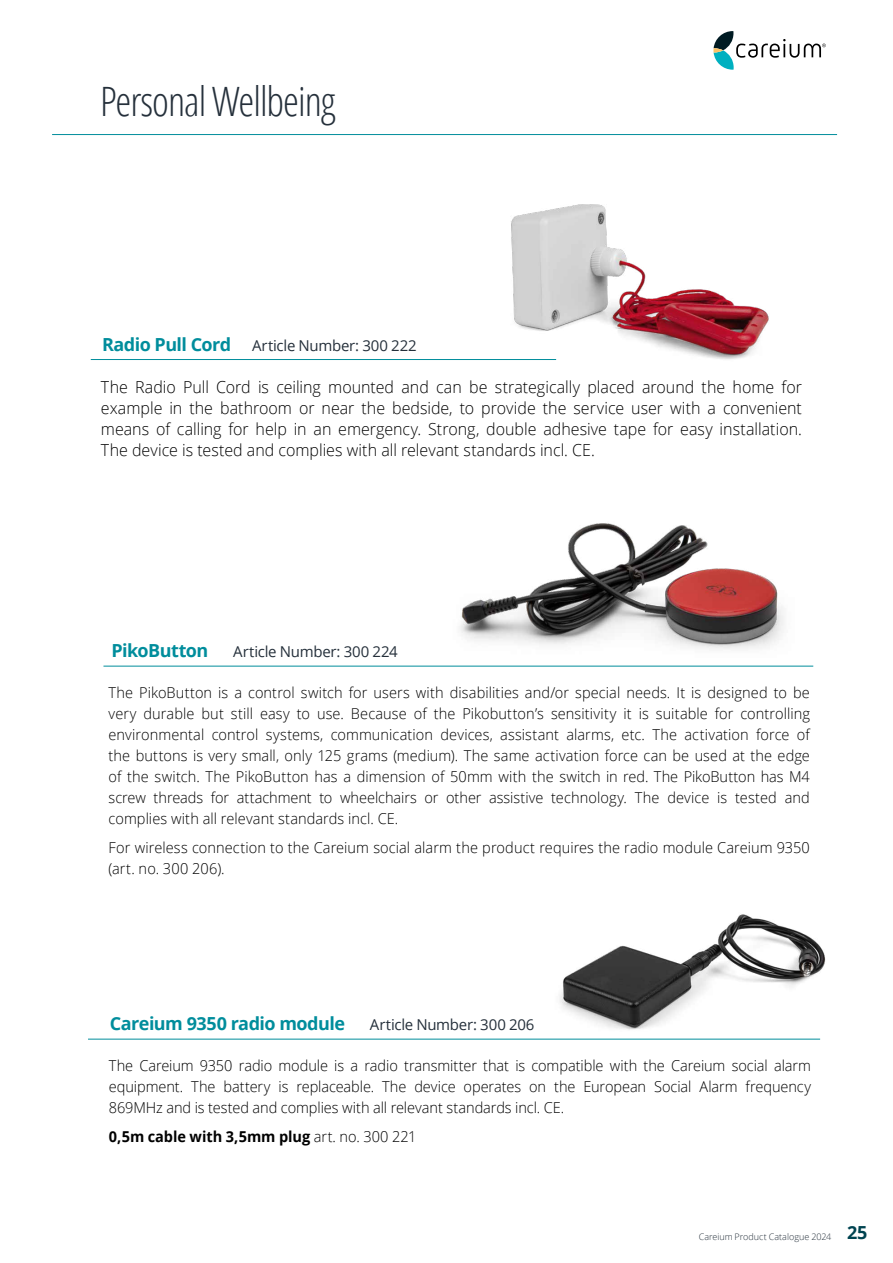
<style>
.page{position:relative;width:893px;height:1263px;background:#fff}
.page>*{position:absolute;margin:0;border:0;box-sizing:border-box;transform-origin:0 0}
.t1{font:300 40.5px "Open Sans Condensed";letter-spacing:-.025em;color:#25303b}
.t2{font:700 18px "Open Sans";letter-spacing:-.03em;color:#008d9c}
.t3{font:300 16.5px/21px "Open Sans";color:#000;text-align:justify}
.t4{font:300 15px/21px "Open Sans";letter-spacing:.005em;color:#000;text-align:justify}
.t5{font:15px "Open Sans";letter-spacing:-.02em;color:#25303b}
.t6{font:700 15px "Open Sans";color:#000}
.t7{font:300 9px "Open Sans";color:#25303b}
.s1{font-weight:700;font-size:18px;color:#008d9c}
.s2{font-weight:300}
.s3{font-weight:700;font-size:18px;color:#004451}
</style>
<div class="page">
<hr style="left:52px;top:134px;width:785px;height:1px;background:#008d9c">
<hr style="left:103px;top:666px;width:710px;height:1px;background:#008d9c">
<img style="left:446px;top:523px;width:352px;height:143px">
<hr style="left:91px;top:359px;width:465px;height:1px;background:#008d9c">
<img style="left:511px;top:204px;width:258px;height:156px">
<svg style="left:713px;top:31px;width:113px;height:39px"></svg>
<hr style="left:88px;top:1039px;width:732px;height:1px;background:#008d9c">
<img style="left:549px;top:914px;width:277px;height:126px">
<h1 class="t1" style="left:100px;top:73px;width:237px">Personal Wellbeing</h1>
<p class="t5" style="left:102px;top:335px;width:316px"><span class="s1">Radio Pull Cord</span> Article Number: 300 222</p>
<p class="t3" style="left:101px;top:376px;width:702px">The Radio Pull Cord is ceiling mounted and can be strategically placed around the home for example in the bathroom or near the bedside, to provide the service user with a convenient means of calling for help in an emergency. Strong, double adhesive tape for easy installation.<br>The device is tested and complies with all relevant standards incl. CE.</p>
<p class="t2" style="left:112px;top:638px;width:98px">PikoButton</p>
<p class="t5" style="left:233px;top:642px;width:166px">Article Number: 300 224</p>
<p class="t4" style="left:109px;top:682px;width:703px">The PikoButton is a control switch for users with disabilities and/or special needs. It is designed to be very durable but still easy to use. Because of the Pikobutton’s sensitivity it is suitable for controlling environmental control systems, communication devices, assistant alarms, etc. The activation force of the buttons is very small, only 125 grams (medium). The same activation force can be used at the edge of the switch. The PikoButton has a dimension of 50mm with the switch in red. The PikoButton has M4 screw threads for attachment to wheelchairs or other assistive technology. The device is tested and complies with all relevant standards incl. CE.</p>
<p class="t4" style="left:109px;top:836px;width:703px">For wireless connection to the Careium social alarm the product requires the radio module Careium 9350 (art. no. 300 206).</p>
<p class="t2" style="left:110px;top:1011px;width:237px">Careium 9350 radio module</p>
<p class="t5" style="left:370px;top:1015px;width:166px">Article Number: 300 206</p>
<p class="t4" style="left:109px;top:1055px;width:704px">The Careium 9350 radio module is a radio transmitter that is compatible with the Careium social alarm equipment. The battery is replaceable. The device operates on the European Social Alarm frequency 869MHz and is tested and complies with all relevant standards incl. CE.</p>
<p class="t6" style="left:109px;top:1126px;width:309px">0,5m cable with 3,5mm plug <span class="s2">art. no. 300 221</span></p>
<p class="t7" style="left:699px;top:1230px;width:170px">Careium Product Catalogue 2024 <span class="s3">25</span></p>
</div>
